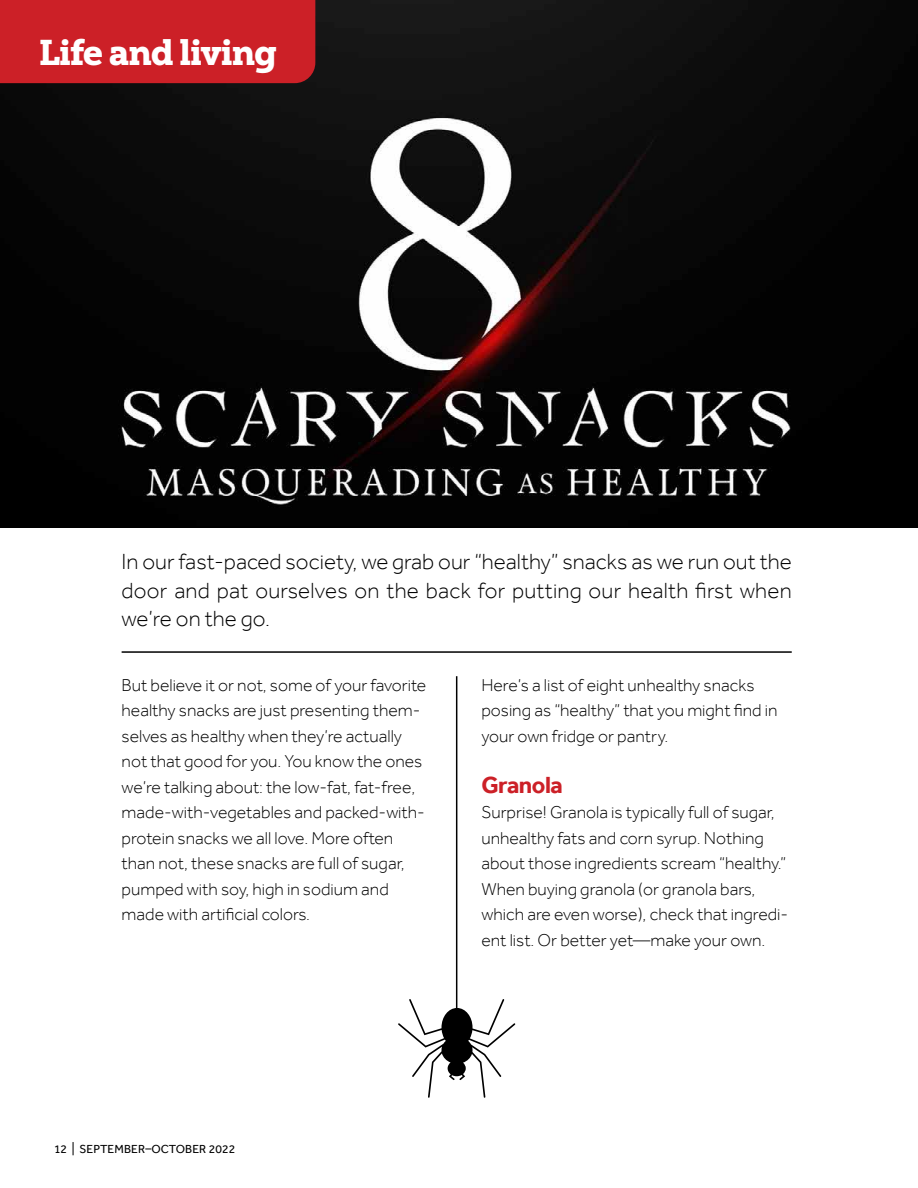
<style>
.page{position:relative;width:918px;height:1188px;background:#fff}
.page>*{position:absolute;margin:0;border:0;box-sizing:border-box;transform-origin:0 0}
.t1{font:36px "Yorkten Slab Nor Bla";letter-spacing:-.04em;color:#fff}
.t2{font:700 24px "Effra";letter-spacing:-.02em;color:#cc2027}
.t3{font:300 22.5px/28.5px "Effra";letter-spacing:.01em;color:#000;text-align:justify}
.t4{font:300 17.7px/25.5px "Effra";color:#000}
.t5{font:12px "Effra";letter-spacing:.01em;color:#000}
.s1{font-size:13.2px}
</style>
<div class="page">
<img style="left:0;top:0;width:918px;height:527px">
<div style="left:0;top:0;width:315px;height:83px;background:#cc2027"></div>
<hr style="left:456px;top:676px;width:1px;height:336px;background:#000">
<hr style="left:122px;top:651px;width:670px;height:2px;background:#000">
<svg style="left:398px;top:999px;width:117px;height:99px"></svg>
<h1 class="t1" style="left:39px;top:30px;width:240px">Life and living</h1>
<p class="t3" style="left:122px;top:547px;width:672px">In our fast-paced society, we grab our “healthy” snacks as we run out the door and pat ourselves on the back for putting our health first when we’re on the go.</p>
<p class="t4" style="left:122px;top:672px;width:306px">But believe it or not, some of your favorite healthy snacks are just presenting them&shy;selves as healthy when they’re actually not that good for you. You know the ones we’re talking about: the low-fat, fat-free, made-with-vegetables and packed-with&shy;protein snacks we all love. More often than not, these snacks are full of sugar, pumped with soy, high in sodium and made with artificial colors.</p>
<p class="t4" style="left:481px;top:672px;width:298px">Here’s a list of eight unhealthy snacks posing as “healthy” that you might find in your own fridge or pantry.</p>
<h2 class="t2" style="left:481px;top:771px;width:83px">Granola</h2>
<p class="t4" style="left:481px;top:800px;width:308px">Surprise! Granola is typically full of sugar, unhealthy fats and corn syrup. Nothing about those ingredients scream “healthy.” When buying granola (or granola bars, which are even worse), check that ingredi&shy;ent list. Or better yet—make your own.</p>
<p class="t5" style="left:54px;top:1141px;width:183px">12 <span class="s1">|</span> SEPTEMBER–OCTOBER 2022</p>
</div>
